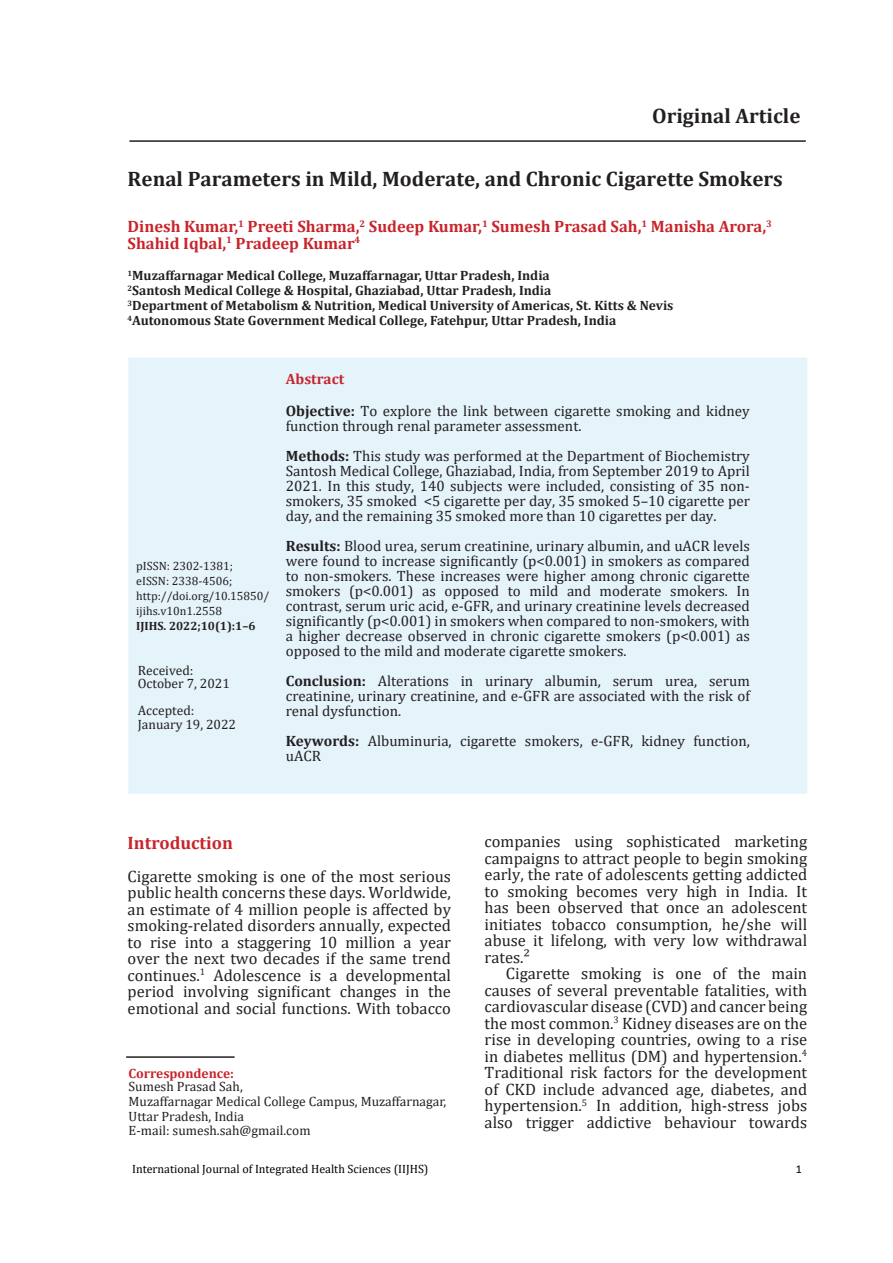
<style>
.page{position:relative;width:893px;height:1263px;background:#fff}
.page>*{position:absolute;margin:0;border:0;box-sizing:border-box;transform-origin:0 0}
.Judul{font:700 21px "Cambria";color:#231f20}
.Sub_Judul{font:700 18px "Cambria";color:#c8242b}
.Isi_Artikel{font:16.5px/16.5px "Cambria";color:#231f20;text-align:justify}
.Isi_Artikel_0_5{font:16.5px/16.5px "Cambria";color:#231f20;text-align:justify}
.Penulis{font:700 16.5px/16.5px "Cambria";color:#c8242b}
.Abstrak{font:15px/15px "Cambria";color:#231f20;text-align:justify}
.Abstrak-2{font:700 15px "Cambria";color:#c8242b}
.Department_Author{font:700 13.5px "Cambria";color:#231f20}
.correspondence{font:13.5px/15px "Cambria";color:#231f20}
.t1{font:700 13.5px "Cambria";color:#c8242b}
.correspondence-2{font:12px/15px "Cambria";color:#231f20}
.t2{font:12px "Cambria";color:#000}
.correspondence-3{font:700 12px "Cambria";color:#231f20}
.t3{font:12px "Calibri";color:#000}
.s1{font-weight:700}
</style>
<div class="page">
<hr style="left:129px;top:140px;width:677px;height:2px;background:#231f20">
<hr style="left:126px;top:1056px;width:109px;height:2px;background:#231f20">
<div style="left:128px;top:357px;width:680px;height:437px;background:#e5f3fb"></div>
<div style="left:127px;top:356px;width:682px;height:439px;border:2px solid #fff"></div>
<p class="Judul" style="left:652px;top:101px;width:150px">Original Article</p>
<p class="Judul" style="left:128px;top:164px;width:657px">Renal Parameters in Mild, Moderate, and Chronic Cigarette Smokers</p>
<p class="Penulis" style="left:128px;top:218px;width:646px">Dinesh Kumar,<sup>1</sup> Preeti Sharma,<sup>2</sup> Sudeep Kumar,<sup>1</sup> Sumesh Prasad Sah,<sup>1</sup> Manisha Arora,<sup>3<br></sup>Shahid Iqbal,<sup>1</sup> Pradeep Kumar<sup>4</sup></p>
<p class="Department_Author" style="left:128px;top:266px;width:424px"><sup>1</sup>Muzaffarnagar Medical College, Muzaffarnagar, Uttar Pradesh, India</p>
<p class="Department_Author" style="left:128px;top:281px;width:425px"><sup>2</sup>Santosh Medical College &amp; Hospital, Ghaziabad, Uttar Pradesh, India</p>
<p class="Department_Author" style="left:128px;top:296px;width:547px"><sup>3</sup>Department of Metabolism &amp; Nutrition, Medical University of Americas, St. Kitts &amp; Nevis</p>
<p class="Department_Author" style="left:128px;top:311px;width:490px"><sup>4</sup>Autonomous State Government Medical College, Fatehpur, Uttar Pradesh, India</p>
<p class="correspondence-2" style="left:136px;top:558px;width:98px">pISSN: 2302-1381;</p>
<p class="correspondence-2" style="left:136px;top:573px;width:97px">eISSN: 2338-4506;</p>
<p class="correspondence-2" style="left:136px;top:588px;width:135px">http://doi.org/10.15850/ ijihs.v10n1.2558</p>
<p class="correspondence-3" style="left:136px;top:617px;width:121px">IJIHS. 2022;10(1):1–6</p>
<p class="correspondence" style="left:138px;top:663px;width:57px">Received:</p>
<p class="correspondence" style="left:138px;top:676px;width:94px">October 7, 2021</p>
<p class="correspondence" style="left:138px;top:703px;width:58px">Accepted:</p>
<p class="correspondence" style="left:138px;top:717px;width:100px">January 19, 2022</p>
<p class="Abstrak-2" style="left:286px;top:369px;width:60px">Abstract</p>
<p class="Abstrak" style="left:286px;top:403px;width:466px"><span class="s1">Objective:</span> To explore the link between cigarette smoking and kidney function through renal parameter assessment.</p>
<p class="Abstrak" style="left:286px;top:448px;width:466px"><span class="s1">Methods:</span> This study was performed at the Department of Biochemistry Santosh Medical College, Ghaziabad, India, from September 2019 to April 2021. In this study, 140 subjects were included, consisting of 35 non&shy;smokers, 35 smoked &lt;5 cigarette per day, 35 smoked 5–10 cigarette per day, and the remaining 35 smoked more than 10 cigarettes per day.</p>
<p class="Abstrak" style="left:286px;top:538px;width:466px"><span class="s1">Results:</span> Blood urea, serum creatinine, urinary albumin, and uACR levels were found to increase significantly (p&lt;0.001) in smokers as compared to non-smokers. These increases were higher among chronic cigarette smokers (p&lt;0.001) as opposed to mild and moderate smokers. In contrast, serum uric acid, e-GFR, and urinary creatinine levels decreased significantly (p&lt;0.001) in smokers when compared to non-smokers, with a higher decrease observed in chronic cigarette smokers (p&lt;0.001) as opposed to the mild and moderate cigarette smokers.</p>
<p class="Abstrak" style="left:286px;top:673px;width:466px"><span class="s1">Conclusion:</span> Alterations in urinary albumin, serum urea, serum creatinine, urinary creatinine, and e-GFR are associated with the risk of renal dysfunction.</p>
<p class="Abstrak" style="left:286px;top:733px;width:466px"><span class="s1">Keywords:</span> Albuminuria, cigarette smokers, e-GFR, kidney function, uACR</p>
<p class="Sub_Judul" style="left:128px;top:830px;width:107px">Introduction</p>
<p class="Isi_Artikel" style="left:128px;top:868px;width:325px">Cigarette smoking is one of the most serious public health concerns these days. Worldwide, an estimate of 4 million people is affected by smoking-related disorders annually, expected to rise into a staggering 10 million a year over the next two decades if the same trend continues.<sup>1</sup> Adolescence is a developmental period involving significant changes in the emotional and social functions. With tobacco</p>
<p class="t1" style="left:129px;top:1063px;width:107px">Correspondence:</p>
<p class="correspondence" style="left:129px;top:1079px;width:116px">Sumesh Prasad Sah,</p>
<p class="correspondence" style="left:129px;top:1094px;width:319px">Muzaffarnagar Medical College Campus, Muzaffarnagar,<br>Uttar Pradesh, India</p>
<p class="correspondence" style="left:129px;top:1122px;width:183px">E-mail: sumesh.sah@gmail.com</p>
<p class="Isi_Artikel" style="left:485px;top:833px;width:324px">companies using sophisticated marketing campaigns to attract people to begin smoking early, the rate of adolescents getting addicted to smoking becomes very high in India. It has been observed that once an adolescent initiates tobacco consumption, he/she will abuse it lifelong, with very low withdrawal rates.²</p>
<p class="Isi_Artikel_0_5" style="left:485px;top:965px;width:324px;text-indent:21px">Cigarette smoking is one of the main causes of several preventable fatalities, with cardiovascular disease (CVD) and cancer being the most common.<sup>3</sup> Kidney diseases are on the rise in developing countries, owing to a rise in diabetes mellitus (DM) and hypertension.<sup>4<br></sup>Traditional risk factors for the development of CKD include advanced age, diabetes, and hypertension.<sup>5</sup> In addition, high-stress jobs also trigger addictive behaviour towards</p>
<p class="t2" style="left:132px;top:1162px;width:298px">International Journal of Integrated Health Sciences (IIJHS)</p>
<p class="t3" style="left:796px;top:1160px;width:8px">1</p>
</div>
